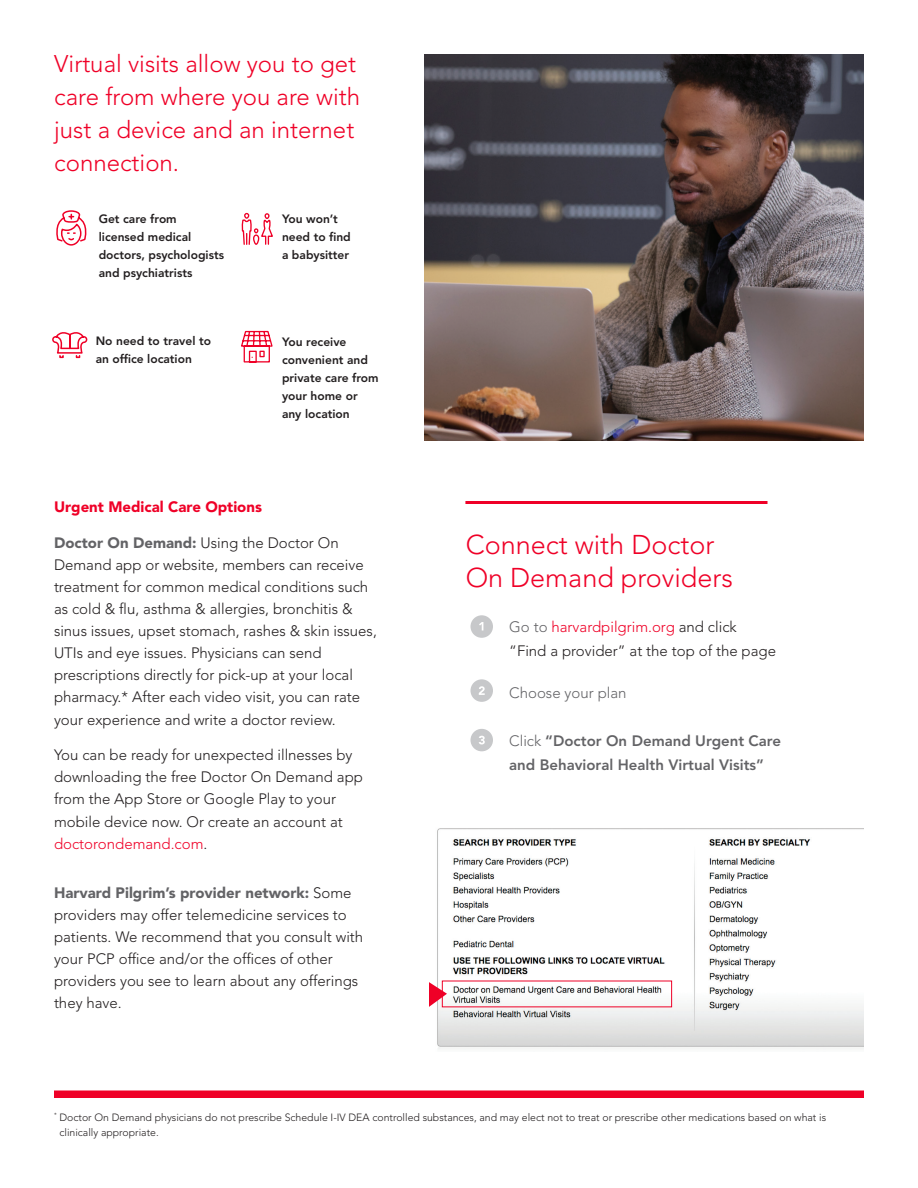
<style>
.page{position:relative;width:918px;height:1188px;background:#fff}
.page>*{position:absolute;margin:0;border:0;box-sizing:border-box;transform-origin:0 0}
.Larger_Body_Copy_V2{font:300 27px/32.4px "Avenir LT Std";color:#ef0027}
.Heads_-_a-level{font:300 24px/33px "Avenir LT Std";color:#ef0027}
.Body{font:300 15px/22.2px "Avenir LT Std";color:#231f20}
.BODY{font:800 15px/24px "Avenir LT Std";color:#636366}
.BODY-2{font:300 15px/24px "Avenir LT Std";color:#231f20}
.Body-2{font:900 15px "Avenir LT Std";color:#ef0027}
.BODY-3{font:300 15px "Avenir LT Std";color:#636366}
.Icon_Caption{font:800 12px/18px "Avenir LT Std";color:#231f20}
.Disclaimer_Copy_Foot{font:300 10.5px/15px "Avenir LT Std";color:#231f20}
.s1{font-weight:900;color:#636366}
.s2{color:#ef0027}
.s3{color:#636366}
.s4{font-weight:300}
</style>
<div class="page">
<svg style="left:241px;top:330px;width:32px;height:33px"></svg>
<svg style="left:56px;top:211px;width:31px;height:34px"></svg>
<svg style="left:52px;top:332px;width:36px;height:27px"></svg>
<svg style="left:242px;top:212px;width:31px;height:33px"></svg>
<img style="left:425px;top:54px;width:439px;height:387px">
<div style="left:471px;top:615px;width:22px;height:23px;background:#c7c8ca;border-radius:50%"></div>
<div style="left:471px;top:679px;width:22px;height:23px;background:#c7c8ca;border-radius:50%"></div>
<div style="left:471px;top:729px;width:22px;height:22px;background:#c7c8ca;border-radius:50%"></div>
<svg style="left:479px;top:622px;width:4px;height:9px"></svg>
<svg style="left:479px;top:686px;width:6px;height:9px"></svg>
<svg style="left:479px;top:736px;width:6px;height:8px"></svg>
<hr style="left:465px;top:501px;width:303px;height:3px;background:#ef0027">
<img style="left:437px;top:828px;width:427px;height:221px">
<svg style="left:429px;top:982px;width:18px;height:25px"></svg>
<div style="left:54px;top:1090px;width:810px;height:8px;background:#ef0027"></div>
<p class="Heads_-_a-level" style="left:54px;top:47px;width:308px">Virtual visits allow you to get care from where you are with just a device and an internet connection.</p>
<p class="Icon_Caption" style="left:99px;top:210px;width:127px">Get care from licensed medical doctors, psychologists and psychiatrists</p>
<p class="Icon_Caption" style="left:282px;top:210px;width:70px">You won’t need to find a babysitter</p>
<p class="Icon_Caption" style="left:96px;top:332px;width:117px">No need to travel to an office location</p>
<p class="Icon_Caption" style="left:282px;top:333px;width:98px">You receive convenient and private care from your home or any location</p>
<p class="Body-2" style="left:54px;top:498px;width:210px">Urgent Medical Care Options</p>
<p class="Body" style="left:54px;top:531px;width:324px"><span class="s1">Doctor On Demand:</span> Using the Doctor On Demand app or website, members can receive treatment for common medical conditions such as cold &amp; flu, asthma &amp; allergies, bronchitis &amp; sinus issues, upset stomach, rashes &amp; skin issues, UTIs and eye issues. Physicians can send prescriptions directly for pick-up at your local pharmacy.* After each video visit, you can rate your experience and write a doctor review.</p>
<p class="Body" style="left:54px;top:744px;width:311px">You can be ready for unexpected illnesses by downloading the free Doctor On Demand app from the App Store or Google Play to your mobile device now. Or create an account at <span class="s2">doctorondemand.com</span>.</p>
<p class="Body" style="left:54px;top:882px;width:311px"><span class="s1">Harvard Pilgrim’s provider network:</span> Some providers may offer telemedicine services to patients. We recommend that you consult with your PCP office and/or the offices of other providers you see to learn about any offerings they have.</p>
<p class="Larger_Body_Copy_V2" style="left:466px;top:529px;width:269px">Connect with Doctor<br>On Demand providers</p>
<p class="BODY-2" style="left:509px;top:615px;width:268px"><span class="s3">Go to</span> <span class="s2">harvardpilgrim.org</span> and click “Find a provider” at the top of the page</p>
<p class="BODY-3" style="left:509px;top:684px;width:119px">Choose your plan</p>
<p class="BODY" style="left:509px;top:729px;width:273px"><span class="s4">Click</span> “Doctor On Demand Urgent Care and Behavioral Health Virtual Visits”</p>
<p class="Disclaimer_Copy_Foot" style="left:59px;top:1110px;width:768px;text-indent:-5px"><sup>*</sup> Doctor On Demand physicians do not prescribe Schedule I-IV DEA controlled substances, and may elect not to treat or prescribe other medications based on what is clinically appropriate.</p>
</div>
